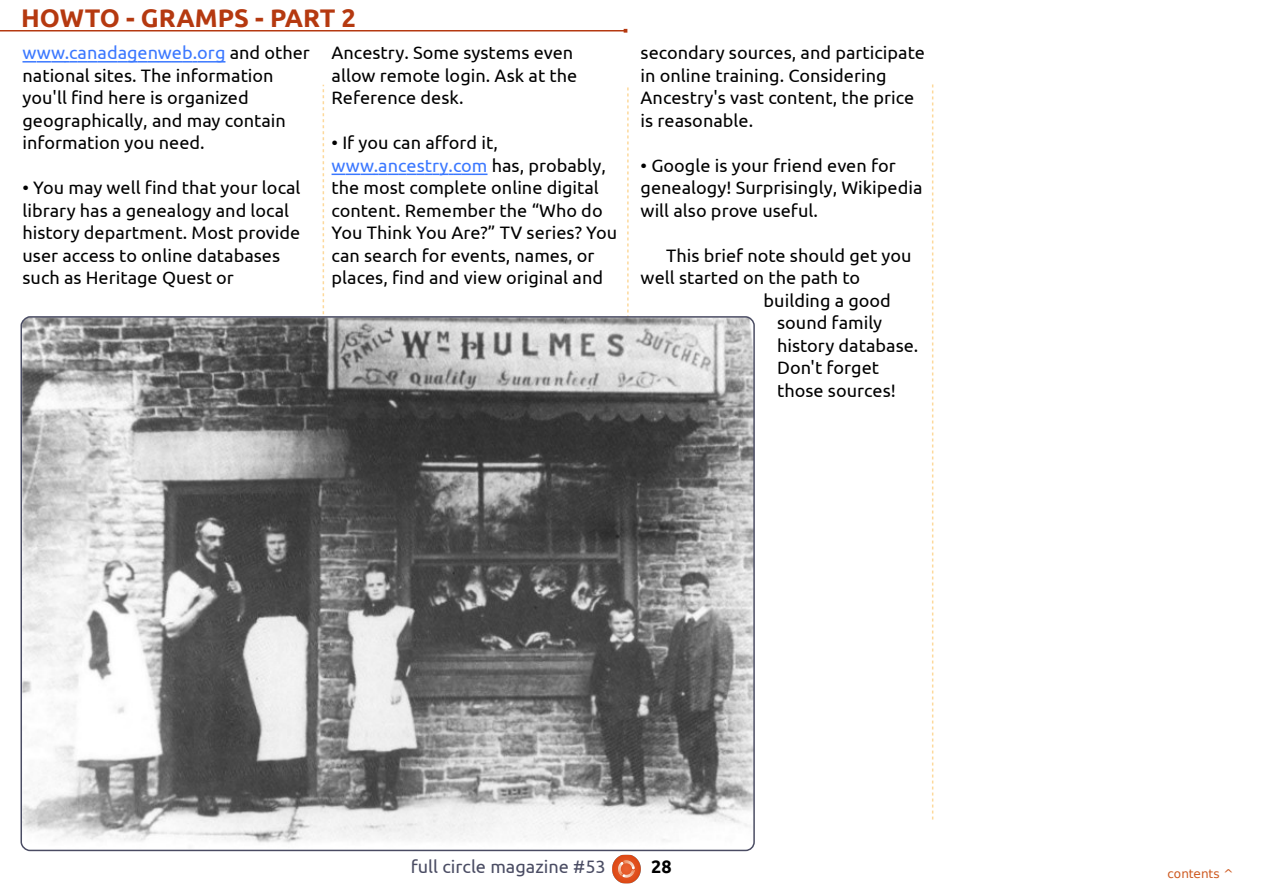
<style>
.page{position:relative;width:1263px;height:893px;background:#fff}
.page>*{position:absolute;margin:0;border:0;box-sizing:border-box;transform-origin:0 0}
.t1{font:700 25.5px "Ubuntu";color:#b53910}
.t2{font:18px/22.5px "Ubuntu";color:#000}
.t3{font:18px "Ubuntu";color:#4a4c63}
.t4{font:700 18px "Ubuntu";color:#000}
.t5{font:12px "DejaVu Sans";color:#cd581e}
.s1{color:#3b78ff}
</style>
<div class="page">
<svg style="left:323px;top:85px;width:1px;height:230px"></svg>
<svg style="left:627px;top:87px;width:2px;height:226px"></svg>
<svg style="left:932px;top:84px;width:1px;height:735px"></svg>
<hr style="left:0;top:30px;width:625px;height:1px;background:#b53910">
<img style="left:612px;top:855px;width:29px;height:28px">
<svg style="left:22px;top:61px;width:203px;height:2px"></svg>
<svg style="left:332px;top:174px;width:155px;height:1px"></svg>
<svg style="left:20px;top:315px;width:735px;height:537px;background:#8d8d8e"></svg>
<h1 class="t1" style="left:21px;top:4px;width:336px">HOWTO - GRAMPS - PART 2</h1>
<p class="t2" style="left:22px;top:41px;width:289px"><span class="s1">www.canadagenweb.org</span> and other national sites. The information you'll find here is organized geographically, and may contain information you need.</p>
<p class="t2" style="left:22px;top:176px;width:280px">• You may well find that your local library has a genealogy and local history department. Most provide user access to online databases such as Heritage Quest or</p>
<p class="t2" style="left:332px;top:41px;width:247px">Ancestry. Some systems even allow remote login. Ask at the<br>Reference desk.</p>
<p class="t2" style="left:332px;top:131px;width:287px">• If you can afford it, <span class="s1">www.ancestry.com</span> has, probably, the most complete online digital content. Remember the “Who do<br>You Think You Are?” TV series? You can search for events, names, or places, find and view original and</p>
<p class="t2" style="left:641px;top:41px;width:286px">secondary sources, and participate in online training. Considering<br>Ancestry's vast content, the price is reasonable.</p>
<p class="t2" style="left:641px;top:154px;width:283px">• Google is your friend even for genealogy! Surprisingly, Wikipedia will also prove useful.</p>
<p class="t2" style="left:666px;top:244px;width:247px">This brief note should get you</p>
<p class="t2" style="left:641px;top:266px;width:221px">well started on the path to</p>
<p class="t2" style="left:764px;top:289px;width:129px">building a good</p>
<p class="t2" style="left:777px;top:311px;width:107px">sound family</p>
<p class="t2" style="left:777px;top:334px;width:143px">history database.</p>
<p class="t2" style="left:777px;top:356px;width:104px">Don't forget</p>
<p class="t2" style="left:777px;top:379px;width:120px">those sources!</p>
<p class="t3" style="left:411px;top:856px;width:196px">full circle magazine #53</p>
<p class="t4" style="left:651px;top:856px;width:22px">28</p>
<p class="t5" style="left:1167px;top:867px;width:68px">contents ^</p>
</div>
